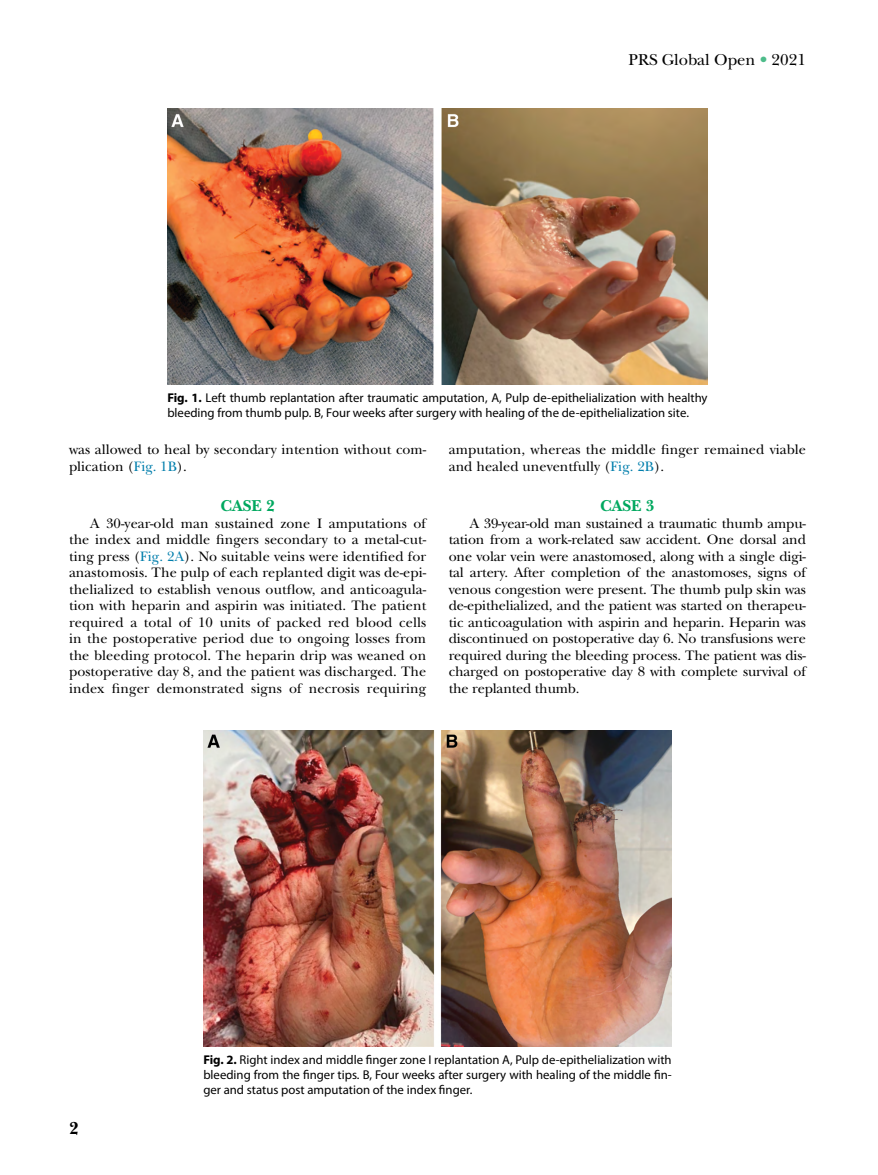
<style>
.page{position:relative;width:878px;height:1175px;background:#fff}
.page>*{position:absolute;margin:0;border:0;box-sizing:border-box;transform-origin:0 0}
.t1{font:700 18px "New Baskerville Std";color:#000}
.t2{font:16.5px "New Baskerville Std";color:#000}
.t3{font:700 16.5px "New Baskerville Std";color:#00a85f}
.t4{font:14.25px/16.5px "New Baskerville Std";letter-spacing:.005em;color:#000}
.t5{font:12.75px/15px "Myriad Pro";color:#000}
.s1{color:#4dbc8a}
.s2{font-weight:700}
.s3{color:#017eac}
</style>
<div class="page">
<img style="left:167px;top:108px;width:540px;height:277px">
<img style="left:203px;top:730px;width:468px;height:316px">
<p class="t2" style="left:628px;top:50px;width:179px">PRS Global Open <span class="s1">•</span> 2021</p>
<p class="t5" style="left:167px;top:390px;width:542px"><span class="s2">Fig. 1.</span> Left thumb replantation after traumatic amputation, A, Pulp de-epithelialization with healthy bleeding from thumb pulp. B, Four weeks after surgery with healing of the de-epithelialization site.</p>
<p class="t4" style="left:69px;top:441px;width:359px">was allowed to heal by secondary intention without com&shy;plication (<span class="s3">Fig. 1B</span>).</p>
<p class="t3" style="left:220px;top:496px;width:56px">CASE 2</p>
<p class="t4" style="left:69px;top:515px;width:359px;text-align:justify;text-indent:21px">A 30-year-old man sustained zone I amputations of the index and middle fingers secondary to a metal-cut&shy;ting press (<span class="s3">Fig. 2A</span>). No suitable veins were identified for anastomosis. The pulp of each replanted digit was de-epi&shy;thelialized to establish venous outflow, and anticoagula&shy;tion with heparin and aspirin was initiated. The patient required a total of 10 units of packed red blood cells in the postoperative period due to ongoing losses from the bleeding protocol. The heparin drip was weaned on postoperative day 8, and the patient was discharged. The index finger demonstrated signs of necrosis requiring</p>
<p class="t4" style="left:449px;top:441px;width:359px">amputation, whereas the middle finger remained viable and healed uneventfully (<span class="s3">Fig. 2B</span>).</p>
<p class="t3" style="left:600px;top:496px;width:56px">CASE 3</p>
<p class="t4" style="left:448px;top:515px;width:359px;text-align:justify;text-indent:21px">A 39-year-old man sustained a traumatic thumb ampu&shy;tation from a work-related saw accident. One dorsal and one volar vein were anastomosed, along with a single digi&shy;tal artery. After completion of the anastomoses, signs of venous congestion were present. The thumb pulp skin was de-epithelialized, and the patient was started on therapeu&shy;tic anticoagulation with aspirin and heparin. Heparin was discontinued on postoperative day 6. No transfusions were required during the bleeding process. The patient was dis&shy;charged on postoperative day 8 with complete survival of the replanted thumb.</p>
<p class="t1" style="left:69px;top:1118px;width:11px">2</p>
<p class="t5" style="left:203px;top:1052px;width:470px;text-align:justify"><span class="s2">Fig. 2.</span> Right index and middle finger zone I replantation A, Pulp de-epithelialization with bleeding from the finger tips. B, Four weeks after surgery with healing of the middle fin&shy;ger and status post amputation of the index finger.</p>
</div>
